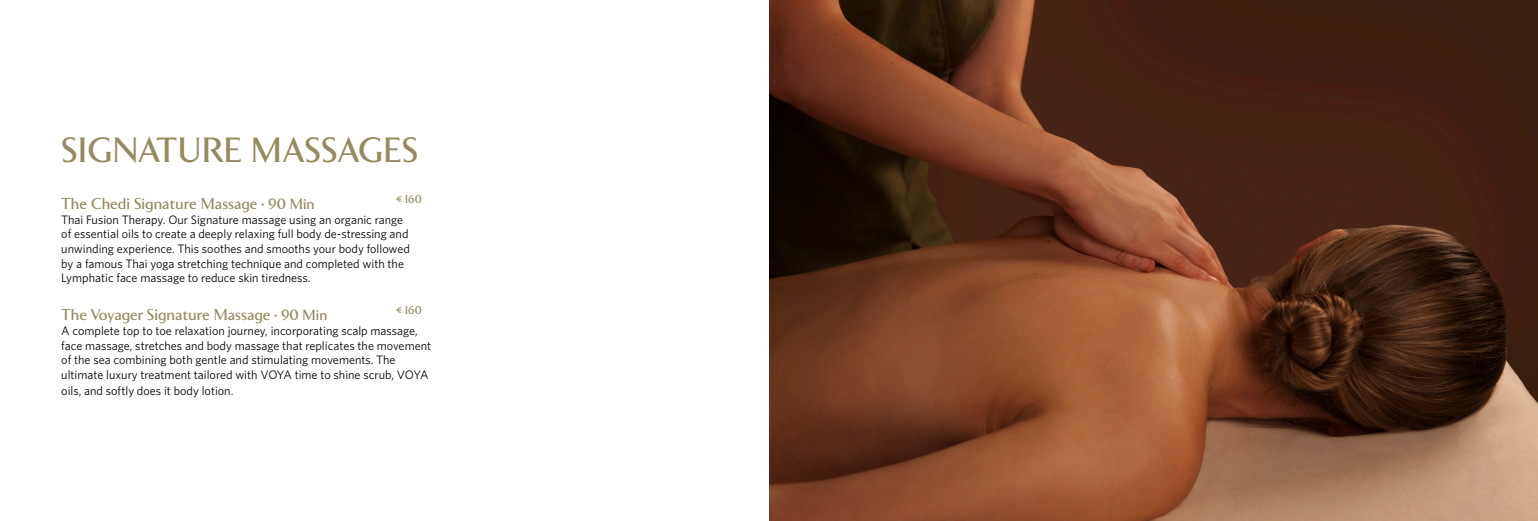
<style>
.page{position:relative;width:1538px;height:521px;background:#fff}
.page>*{position:absolute;margin:0;border:0;box-sizing:border-box;transform-origin:0 0}
.t1{font:500 35px "Clarice";color:#968a61}
.t2{font:500 15.75px "Clarice";color:#968a61}
.t3{font:12.25px/14.7px "Whitney";color:#040503}
.t4{font:500 11.38px "Clarice";color:#968a61}
.s1{font-size:14.88px}
</style>
<div class="page">
<img style="left:769px;top:0;width:769px;height:521px">
<p class="t1" style="left:61px;top:129px;width:359px">SIGNATURE MASSAGES</p>
<p class="t4" style="left:396px;top:192px;width:27px">€ 160</p>
<p class="t2" style="left:61px;top:194px;width:255px">The Chedi Signature Massage <span class="s1">· 90 Min</span></p>
<p class="t3" style="left:61px;top:212px;width:350px">Thai Fusion Therapy. Our Signature massage using an organic range of essential oils to create a deeply relaxing full body de-stressing and unwinding experience. This soothes and smooths your body followed by a famous Thai yoga stretching technique and completed with the Lymphatic face massage to reduce skin tiredness.</p>
<p class="t2" style="left:61px;top:305px;width:268px">The Voyager Signature Massage <span class="s1">· 90 Min</span></p>
<p class="t3" style="left:61px;top:323px;width:371px;line-height:15px">A complete top to toe relaxation journey, incorporating scalp massage, face massage, stretches and body massage that replicates the movement of the sea combining both gentle and stimulating movements. The ultimate luxury treatment tailored with VOYA time to shine scrub, VOYA oils, and softly does it body lotion.</p>
<p class="t4" style="left:396px;top:304px;width:27px">€ 160</p>
</div>
